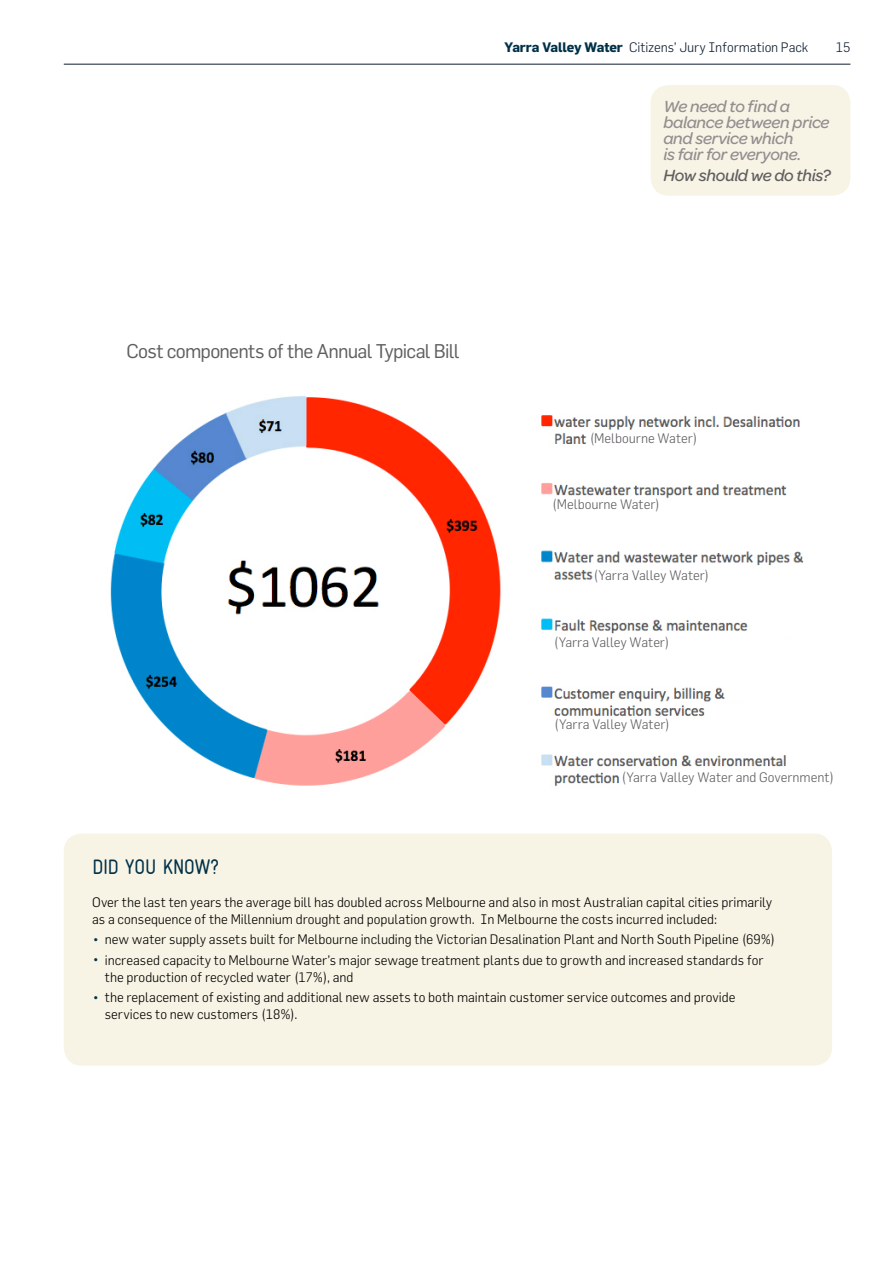
<style>
.page{position:relative;width:893px;height:1263px;background:#fff}
.page>*{position:absolute;margin:0;border:0;box-sizing:border-box;transform-origin:0 0}
.t1{font:condensed 21px "Gravur";letter-spacing:-.04em;color:#003149}
.t2{font:19.5px "Flama";letter-spacing:-.04em;color:#615e61}
.t3{font:italic 500 17.25px/16.2px "Omnes";letter-spacing:-.02em;color:#938e90}
.t4{font:italic 500 17.25px "Omnes";letter-spacing:-.02em;color:#615e61}
.t5{font:300 13.5px/16.5px "Flama";letter-spacing:-.005em;color:#000}
.t6{font:300 13.5px "Flama";letter-spacing:-.005em;color:#615e61}
.t7{font:300 13.5px "Flama";letter-spacing:-.01em;color:#0e1e30}
.s1{font-weight:700;color:#003149}
.s2{font-size:20.25px;color:#003149}
</style>
<div class="page">
<hr style="left:64px;top:64px;width:786px;height:1px;background:#0e1e30">
<div style="left:651px;top:85px;width:199px;height:111px;background:#f8f4e5;border-radius:18px"></div>
<div style="left:64px;top:833px;width:768px;height:233px;background:#f8f4e5;border-radius:18px"></div>
<img style="left:110px;top:396px;width:694px;height:390px">
<div style="left:587px;top:432px;width:50px;height:17px;background:#fff"></div>
<div style="left:546px;top:500px;width:64px;height:19px;background:#fff"></div>
<div style="left:594px;top:568px;width:58px;height:21px;background:#fff"></div>
<div style="left:593px;top:571px;width:208px;height:23px;background:#fff"></div>
<div style="left:553px;top:637px;width:209px;height:24px;background:#fff"></div>
<div style="left:554px;top:719px;width:208px;height:24px;background:#fff"></div>
<div style="left:750px;top:616px;width:49px;height:21px;background:#fff"></div>
<div style="left:705px;top:703px;width:49px;height:17px;background:#fff"></div>
<div style="left:622px;top:768px;width:109px;height:27px;background:#fff"></div>
<div style="left:621px;top:773px;width:258px;height:23px;background:#fff"></div>
<p class="t7" style="left:505px;top:39px;width:305px"><span class="s1">Yarra Valley Water</span> Citizens’ Jury Information Pack</p>
<p class="t7" style="left:836px;top:39px;width:16px">15</p>
<h2 class="t2" style="left:126px;top:340px;width:334px">Cost components of the Annual Typical Bill</h2>
<p class="t3" style="left:663px;top:98px;width:168px">We need to find a balance between price and service which<br>is fair for everyone.</p>
<p class="t4" style="left:663px;top:166px;width:169px">How should we do this?</p>
<p class="t6" style="left:589px;top:430px;width:110px">(Melbourne Water)</p>
<p class="t6" style="left:552px;top:496px;width:110px">(Melbourne Water)</p>
<p class="t6" style="left:593px;top:567px;width:118px">(Yarra Valley Water)</p>
<p class="t6" style="left:553px;top:634px;width:118px">(Yarra Valley Water)</p>
<p class="t6" style="left:554px;top:716px;width:118px">(Yarra Valley Water)</p>
<p class="t6" style="left:621px;top:769px;width:215px">(Yarra Valley Water and Government)</p>
<h1 class="t1" style="left:92px;top:854px;width:128px">DID YOU KNOW?</h1>
<p class="t5" style="left:92px;top:894px;width:682px">Over the last ten years the average bill has doubled across Melbourne and also in most Australian capital cities primarily as a consequence of the Millennium drought and population growth. In Melbourne the costs incurred included:</p>
<p class="t5" style="left:92px;top:931px;width:685px"><span class="s2">•</span> new water supply assets built for Melbourne including the Victorian Desalination Plant and North South Pipeline (69%)</p>
<p class="t5" style="left:105px;top:952px;width:660px;text-indent:-13px"><span class="s2">•</span> increased capacity to Melbourne Water’s major sewage treatment plants due to growth and increased standards for the production of recycled water (17%), and</p>
<p class="t5" style="left:105px;top:989px;width:632px;text-indent:-13px"><span class="s2">•</span> the replacement of existing and additional new assets to both maintain customer service outcomes and provide services to new customers (18%).</p>
</div>
